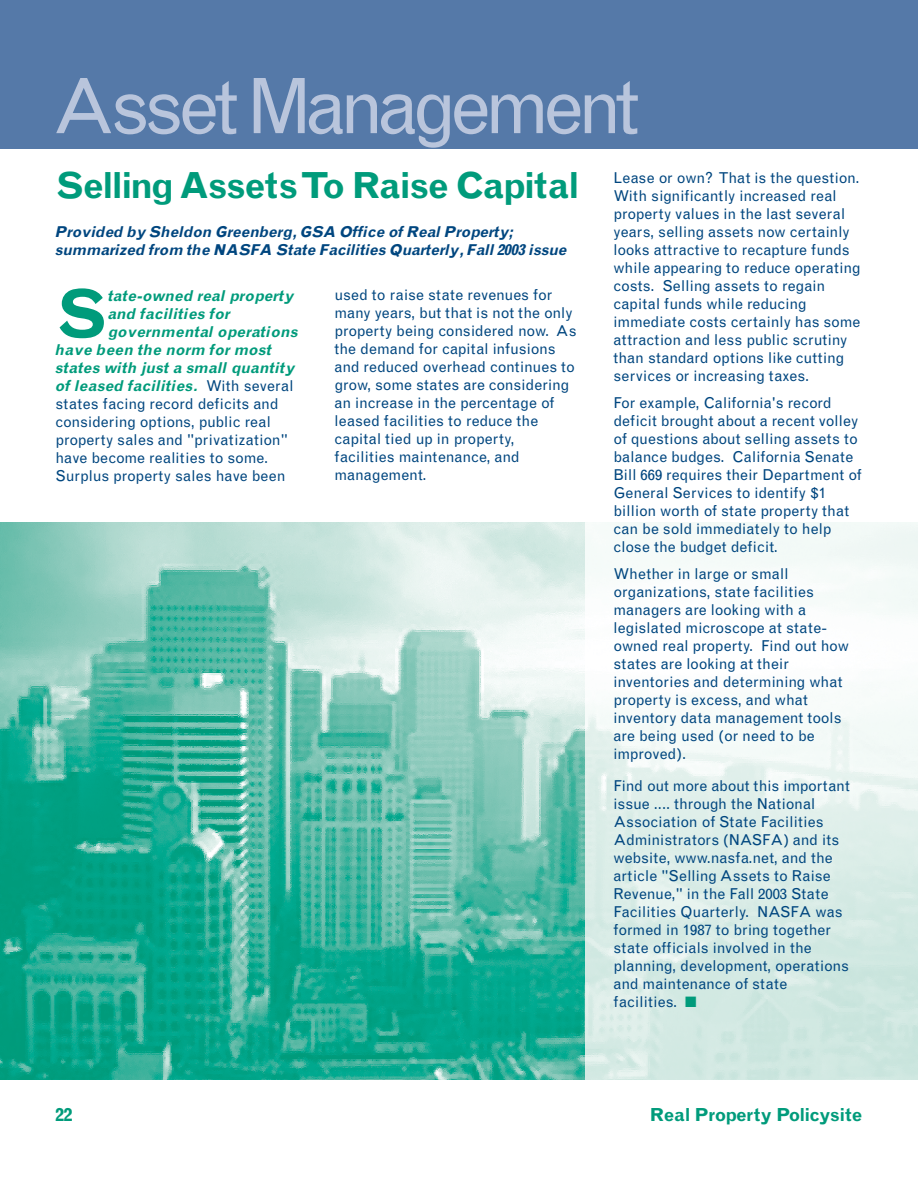
<style>
.page{position:relative;width:918px;height:1188px;background:#fff}
.page>*{position:absolute;margin:0;border:0;box-sizing:border-box;transform-origin:0 0}
.t1{font:76.5px "Grotesque";letter-spacing:-.085em;color:#b9c5dc}
.t2{font:700 65.55px "Grotesque";color:#009b7b}
.t3{font:700 36px "Grotesque";letter-spacing:-.045em;color:#009b7b}
.t4{font:700 18px "Grotesque";letter-spacing:-.025em;color:#009b7b}
.t5{font:15px/18px "Grotesque";color:#00467f}
.t6{font:italic 700 15px "Grotesque";color:#009b7b}
.t7{font:italic 700 15px/18px "Grotesque";letter-spacing:-.02em;color:#00467f}
.s1{color:#009b7b}
.s2{font-weight:400;font-style:normal;color:#00467f}
</style>
<div class="page">
<div style="left:0;top:0;width:918px;height:148px;background:#5579a8"></div>
<img style="left:0;top:522px;width:585px;height:558px">
<h1 class="t1" style="left:51px;top:78px;width:591px">Asset Management</h1>
<h3 class="t3" style="left:56px;top:172px;width:526px">Selling Assets To Raise Capital</h3>
<p class="t7" style="left:56px;top:224px;width:514px">Provided by Sheldon Greenberg, GSA Office of Real Property; summarized from the NASFA State Facilities Quarterly, Fall 2003 issue</p>
<h2 class="t2" style="left:56px;top:289px;width:54px">S</h2>
<p class="t6" style="left:108px;top:290px;width:188px">tate-owned real property</p>
<p class="t5" style="left:614px;top:170px;width:249px">Lease or own? That is the question.<br>With significantly increased real property values in the last several years, selling assets now certainly looks attractive to recapture funds while appearing to reduce operating costs. Selling assets to regain capital funds while reducing immediate costs certainly has some attraction and less public scrutiny than standard options like cutting services or increasing taxes.</p>
<p class="t5" style="left:614px;top:395px;width:250px">For example, California's record deficit brought about a recent volley of questions about selling assets to balance budges. California Senate Bill 669 requires their Department of General Services to identify $1 billion worth of state property that can be sold immediately to help close the budget deficit.</p>
<p class="t5" style="left:614px;top:566px;width:237px">Whether in large or small organizations, state facilities managers are looking with a legislated microscope at state&shy;owned real property. Find out how states are looking at their inventories and determining what property is excess, and what inventory data management tools are being used (or need to be improved).</p>
<p class="t5" style="left:614px;top:778px;width:238px">Find out more about this important issue .... through the National<br>Association of State Facilities<br>Administrators (NASFA) and its website, www.nasfa.net, and the article "Selling Assets to Raise<br>Revenue," in the Fall 2003 State<br>Facilities Quarterly. NASFA was formed in 1987 to bring together state officials involved in the planning, development, operations and maintenance of state facilities. <span class="s1">■</span></p>
<p class="t5" style="left:334px;top:287px;width:244px">used to raise state revenues for many years, but that is not the only property being considered now. As the demand for capital infusions and reduced overhead continues to grow, some states are considering an increase in the percentage of leased facilities to reduce the capital tied up in property, facilities maintenance, and management.</p>
<p class="t6" style="left:108px;top:308px;width:124px">and facilities for</p>
<p class="t6" style="left:108px;top:326px;width:192px">governmental operations</p>
<p class="t6" style="left:56px;top:344px;width:218px">have been the norm for most</p>
<p class="t6" style="left:56px;top:362px;width:241px">states with just a small quantity</p>
<p class="t6" style="left:56px;top:380px;width:240px">of leased facilities. <span class="s2">With several</span></p>
<p class="t5" style="left:56px;top:396px;width:225px">states facing record deficits and</p>
<p class="t5" style="left:56px;top:414px;width:217px">considering options, public real</p>
<p class="t5" style="left:56px;top:432px;width:234px">property sales and "privatization"</p>
<p class="t5" style="left:56px;top:450px;width:214px">have become realities to some.</p>
<p class="t5" style="left:56px;top:468px;width:232px">Surplus property sales have been</p>
<p class="t4" style="left:56px;top:1108px;width:18px">22</p>
<p class="t4" style="left:650px;top:1108px;width:214px">Real Property Policysite</p>
</div>
